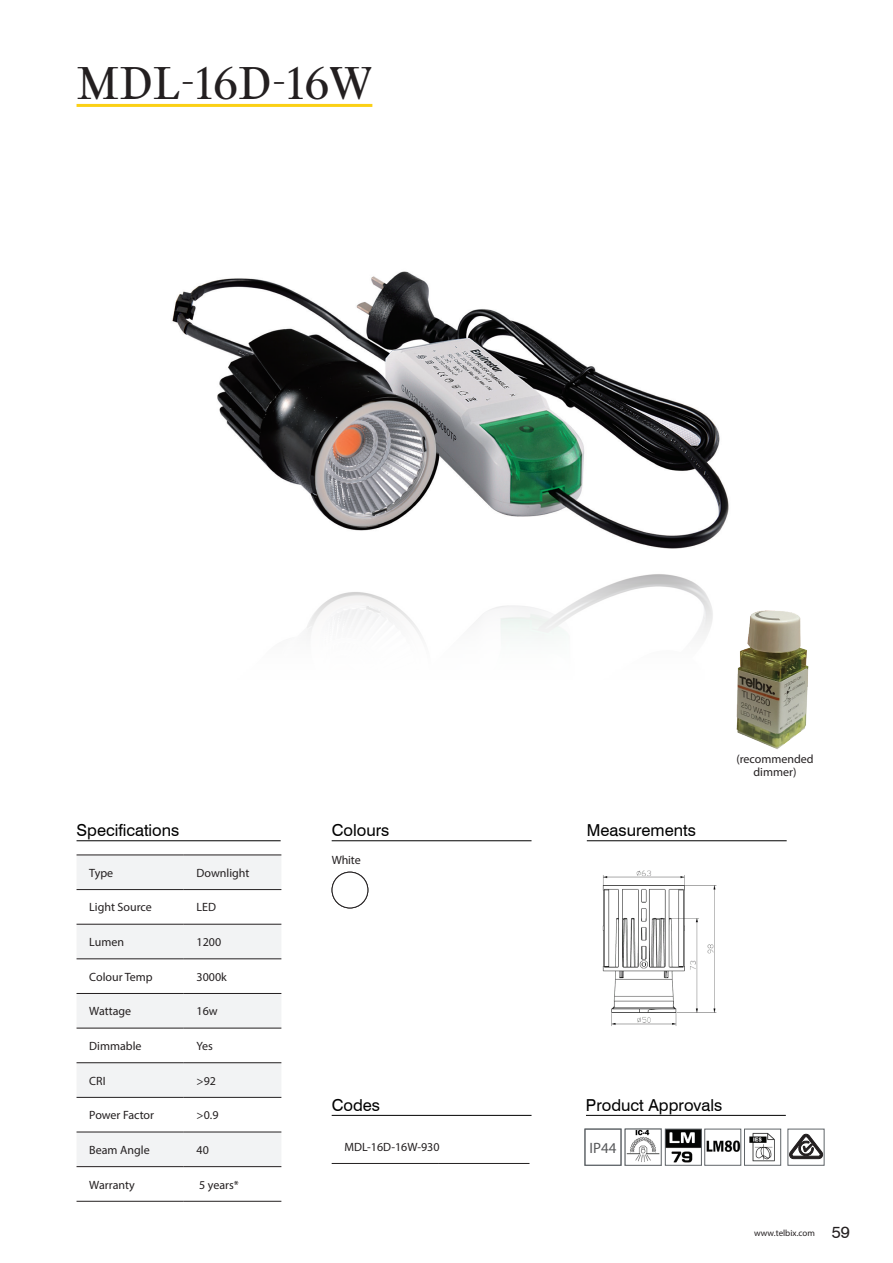
<style>
.page{position:relative;width:893px;height:1263px;background:#fff}
.page>*{position:absolute;margin:0;border:0;box-sizing:border-box;transform-origin:0 0}
.Headings{font:45px "Stanley";color:#231f20}
.Subheads_underlined{font:16.5px "Swiss 721 BT";color:#000101}
.t1{font:15px "Myriad Pro";color:#57585a}
.Paragraph_Style2{font:12px/13.5px "Myriad Pro";color:#231f20;text-align:center}
.t2{font:9px "Myriad Pro";color:#231f20}
.s1{font-family:"Swiss 721 BT";font-size:16.5px}
</style>
<div class="page">
<hr style="left:77px;top:840px;width:204px;height:1px;background:#000101">
<hr style="left:332px;top:840px;width:199px;height:1px;background:#000101">
<hr style="left:587px;top:840px;width:200px;height:1px;background:#000101">
<hr style="left:332px;top:1115px;width:199px;height:1px;background:#000101">
<hr style="left:332px;top:1163px;width:107px;height:1px;background:#231f20">
<hr style="left:439px;top:1163px;width:90px;height:1px;background:#231f20">
<div style="left:77px;top:856px;width:204px;height:33px;background:#f2f3f4"></div>
<svg style="left:77px;top:890px;width:204px;height:311px"></svg>
<hr style="left:77px;top:924px;width:107px;height:1px;background:#231f20">
<hr style="left:184px;top:924px;width:97px;height:1px;background:#231f20">
<hr style="left:77px;top:958px;width:107px;height:1px;background:#231f20">
<hr style="left:184px;top:958px;width:97px;height:1px;background:#231f20">
<hr style="left:77px;top:993px;width:107px;height:1px;background:#231f20">
<hr style="left:184px;top:993px;width:97px;height:1px;background:#231f20">
<hr style="left:77px;top:1028px;width:107px;height:1px;background:#231f20">
<hr style="left:184px;top:1028px;width:97px;height:1px;background:#231f20">
<hr style="left:77px;top:1062px;width:107px;height:1px;background:#231f20">
<hr style="left:184px;top:1062px;width:97px;height:1px;background:#231f20">
<hr style="left:77px;top:1097px;width:107px;height:1px;background:#231f20">
<hr style="left:184px;top:1097px;width:97px;height:1px;background:#231f20">
<hr style="left:77px;top:1132px;width:107px;height:1px;background:#231f20">
<hr style="left:184px;top:1132px;width:97px;height:1px;background:#231f20">
<hr style="left:77px;top:1166px;width:107px;height:1px;background:#231f20">
<hr style="left:184px;top:1166px;width:97px;height:1px;background:#231f20">
<hr style="left:77px;top:1201px;width:107px;height:1px;background:#231f20">
<hr style="left:184px;top:1201px;width:97px;height:1px;background:#231f20">
<hr style="left:77px;top:855px;width:107px;height:1px;background:#231f20">
<hr style="left:184px;top:855px;width:97px;height:1px;background:#231f20">
<hr style="left:77px;top:889px;width:107px;height:1px;background:#231f20">
<hr style="left:184px;top:889px;width:97px;height:1px;background:#231f20">
<hr style="left:77px;top:104px;width:295px;height:3px;background:#fbd015">
<div style="left:332px;top:872px;width:36px;height:36px;border:1px solid #231f20;border-radius:50%"></div>
<hr style="left:586px;top:1115px;width:200px;height:1px;background:#000101">
<img style="left:172px;top:271px;width:557px;height:278px">
<img style="left:307px;top:574px;width:406px;height:62px">
<img style="left:736px;top:610px;width:73px;height:139px">
<img style="left:749px;top:1132px;width:26px;height:30px">
<div style="left:744px;top:1129px;width:37px;height:36px;border:1px solid #606569"></div>
<img style="left:667px;top:1131px;width:33px;height:32px">
<div style="left:665px;top:1129px;width:37px;height:36px;border:1px solid #606569"></div>
<img style="left:706px;top:1140px;width:33px;height:12px">
<div style="left:704px;top:1129px;width:37px;height:36px;border:1px solid #606569"></div>
<div style="left:585px;top:1129px;width:36px;height:36px;border:1px solid #606569"></div>
<svg style="left:790px;top:1134px;width:32px;height:25px"></svg>
<img style="left:627px;top:1131px;width:32px;height:31px">
<div style="left:625px;top:1129px;width:36px;height:36px;border:1px solid #606569"></div>
<img style="left:602px;top:870px;width:115px;height:156px">
<p class="Headings" style="left:77px;top:53px;width:297px">MDL-16D-16W</p>
<p class="Paragraph_Style2" style="left:736px;top:752px;width:79px">(recommended dimmer)</p>
<h2 class="Subheads_underlined" style="left:77px;top:820px;width:104px">Specifications</h2>
<h2 class="Subheads_underlined" style="left:332px;top:820px;width:59px">Colours</h2>
<h2 class="Subheads_underlined" style="left:587px;top:820px;width:111px">Measurements</h2>
<p class="Paragraph_Style2" style="left:89px;top:866px;width:25px">Type</p>
<p class="Paragraph_Style2" style="left:197px;top:866px;width:54px">Downlight</p>
<p class="Paragraph_Style2" style="left:89px;top:900px;width:64px">Light Source</p>
<p class="Paragraph_Style2" style="left:197px;top:900px;width:21px">LED</p>
<p class="Paragraph_Style2" style="left:89px;top:935px;width:36px">Lumen</p>
<p class="Paragraph_Style2" style="left:197px;top:935px;width:26px">1200</p>
<p class="Paragraph_Style2" style="left:89px;top:970px;width:65px">Colour Temp</p>
<p class="Paragraph_Style2" style="left:197px;top:970px;width:32px">3000k</p>
<p class="Paragraph_Style2" style="left:89px;top:1004px;width:43px">Wattage</p>
<p class="Paragraph_Style2" style="left:197px;top:1004px;width:23px">16w</p>
<p class="Paragraph_Style2" style="left:89px;top:1039px;width:54px">Dimmable</p>
<p class="Paragraph_Style2" style="left:197px;top:1039px;width:18px">Yes</p>
<p class="Paragraph_Style2" style="left:89px;top:1074px;width:18px">CRI</p>
<p class="Paragraph_Style2" style="left:197px;top:1074px;width:21px">&gt;92</p>
<p class="Paragraph_Style2" style="left:89px;top:1108px;width:66px">Power Factor</p>
<p class="Paragraph_Style2" style="left:197px;top:1108px;width:23px">&gt;0.9</p>
<p class="Paragraph_Style2" style="left:89px;top:1143px;width:62px">Beam Angle</p>
<p class="Paragraph_Style2" style="left:197px;top:1143px;width:14px">40</p>
<p class="Paragraph_Style2" style="left:89px;top:1177px;width:47px">Warranty</p>
<p class="Paragraph_Style2" style="left:199px;top:1177px;width:41px">5 years*</p>
<p class="Paragraph_Style2" style="left:332px;top:853px;width:31px">White</p>
<p class="Subheads_underlined" style="left:332px;top:1095px;width:50px">Codes</p>
<p class="Paragraph_Style2" style="left:344px;top:1140px;width:97px">MDL-16D-16W-930</p>
<p class="Subheads_underlined" style="left:586px;top:1095px;width:138px">Product Approvals</p>
<p class="t1" style="left:589px;top:1138px;width:28px">IP44</p>
<p class="t2" style="left:754px;top:1227px;width:97px">www.telbix.com <span class="s1">59</span></p>
</div>
